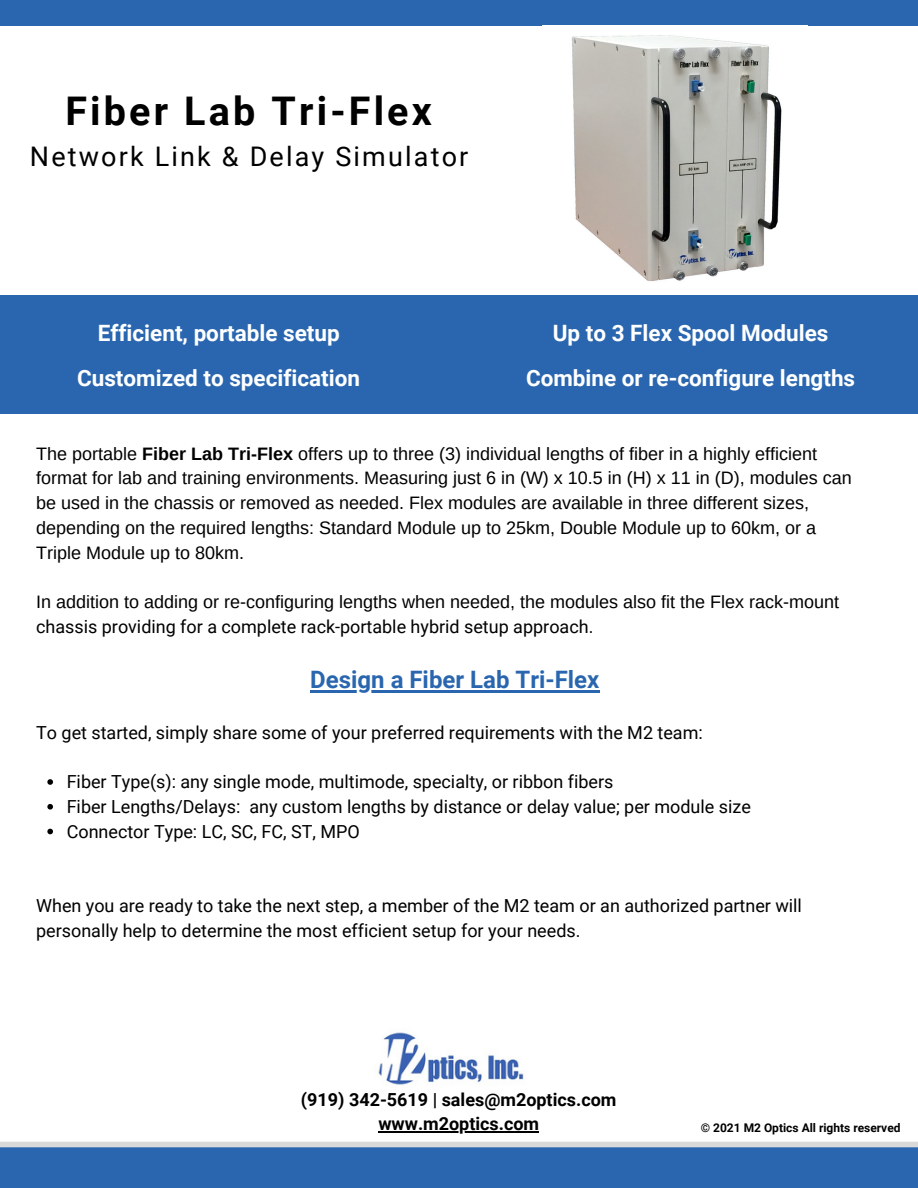
<style>
.page{position:relative;width:918px;height:1188px;background:#fff}
.page>*{position:absolute;margin:0;border:0;box-sizing:border-box;transform-origin:0 0}
.t1{font:700 39.45px "Roboto";letter-spacing:.08em;color:#000}
.t2{font:27px "Roboto";letter-spacing:.08em;color:#000}
.t3{font:700 24px "Roboto";color:#2a66af}
.t4{font:700 22.5px "Roboto";color:#fff}
.t5{font:18px "Arimo";color:#000}
.t6{font:18px/24.8px "Roboto";color:#000}
.t7{font:700 18px "Roboto";color:#000}
.t8{font:700 12px "Roboto";color:#000}
.s1{font-weight:700}
</style>
<div class="page">
<div style="left:0;top:295px;width:918px;height:118px;background:#2a66af"></div>
<div style="left:0;top:0;width:918px;height:26px;background:#2a66af"></div>
<div style="left:0;top:1145px;width:918px;height:43px;background:#2a66af"></div>
<img style="left:378px;top:1032px;width:146px;height:53px">
<svg style="left:47px;top:779px;width:6px;height:6px"></svg>
<svg style="left:47px;top:804px;width:6px;height:6px"></svg>
<svg style="left:47px;top:829px;width:6px;height:5px"></svg>
<hr style="left:310px;top:690px;width:289px;height:3px;background:#2a66af">
<div style="left:0;top:1142px;width:918px;height:5px;background:#d9d9d9"></div>
<img style="left:542px;top:25px;width:266px;height:256px">
<hr style="left:378px;top:1132px;width:161px;height:1px;background:#000">
<p class="t1" style="left:65px;top:88px;width:368px">Fiber Lab Tri-Flex</p>
<p class="t2" style="left:30px;top:141px;width:440px">Network Link &amp; Delay Simulator</p>
<p class="t4" style="left:98px;top:320px;width:243px">Efficient, portable setup</p>
<p class="t4" style="left:77px;top:365px;width:285px">Customized to specification</p>
<p class="t4" style="left:526px;top:365px;width:331px">Combine or re-configure lengths</p>
<p class="t4" style="left:553px;top:320px;width:277px">Up to 3 Flex Spool Modules</p>
<p class="t5" style="left:36px;top:443px;width:782px">The portable <span class="s1">Fiber Lab Tri-Flex</span> offers up to three (3) individual lengths of fiber in a highly efficient</p>
<p class="t5" style="left:36px;top:468px;width:817px">format for lab and training environments. Measuring just 6 in (W) x 10.5 in (H) x 11 in (D), modules can</p>
<p class="t5" style="left:36px;top:493px;width:774px">be used in the chassis or removed as needed. Flex modules are available in three different sizes,</p>
<p class="t5" style="left:36px;top:518px;width:781px">depending on the required lengths: Standard Module up to 25km, Double Module up to 60km, or a</p>
<p class="t5" style="left:36px;top:542px;width:209px">Triple Module up to 80km.</p>
<p class="t5" style="left:36px;top:592px;width:804px">In addition to adding or re-configuring lengths when needed, the modules also fit the Flex rack-mount</p>
<p class="t6" style="left:36px;top:614px;width:559px">chassis providing for a complete rack-portable hybrid setup approach.</p>
<p class="t3" style="left:310px;top:666px;width:291px">Design a Fiber Lab Tri-Flex</p>
<p class="t6" style="left:36px;top:720px;width:668px">To get started, simply share some of your preferred requirements with the M2 team:</p>
<p class="t6" style="left:67px;top:770px;width:548px">Fiber Type(s): any single mode, multimode, specialty, or ribbon fibers</p>
<p class="t6" style="left:67px;top:794px;width:686px">Fiber Lengths/Delays: any custom lengths by distance or delay value; per module size</p>
<p class="t6" style="left:67px;top:819px;width:295px">Connector Type: LC, SC, FC, ST, MPO</p>
<p class="t6" style="left:36px;top:893px;width:767px">When you are ready to take the next step, a member of the M2 team or an authorized partner will personally help to determine the most efficient setup for your needs.</p>
<p class="t7" style="left:301px;top:1089px;width:317px">(919) 342-5619 | sales@m2optics.com</p>
<p class="t7" style="left:378px;top:1114px;width:162px">www.m2optics.com</p>
<p class="t8" style="left:701px;top:1121px;width:201px">© 2021 M2 Optics All rights reserved</p>
</div>
